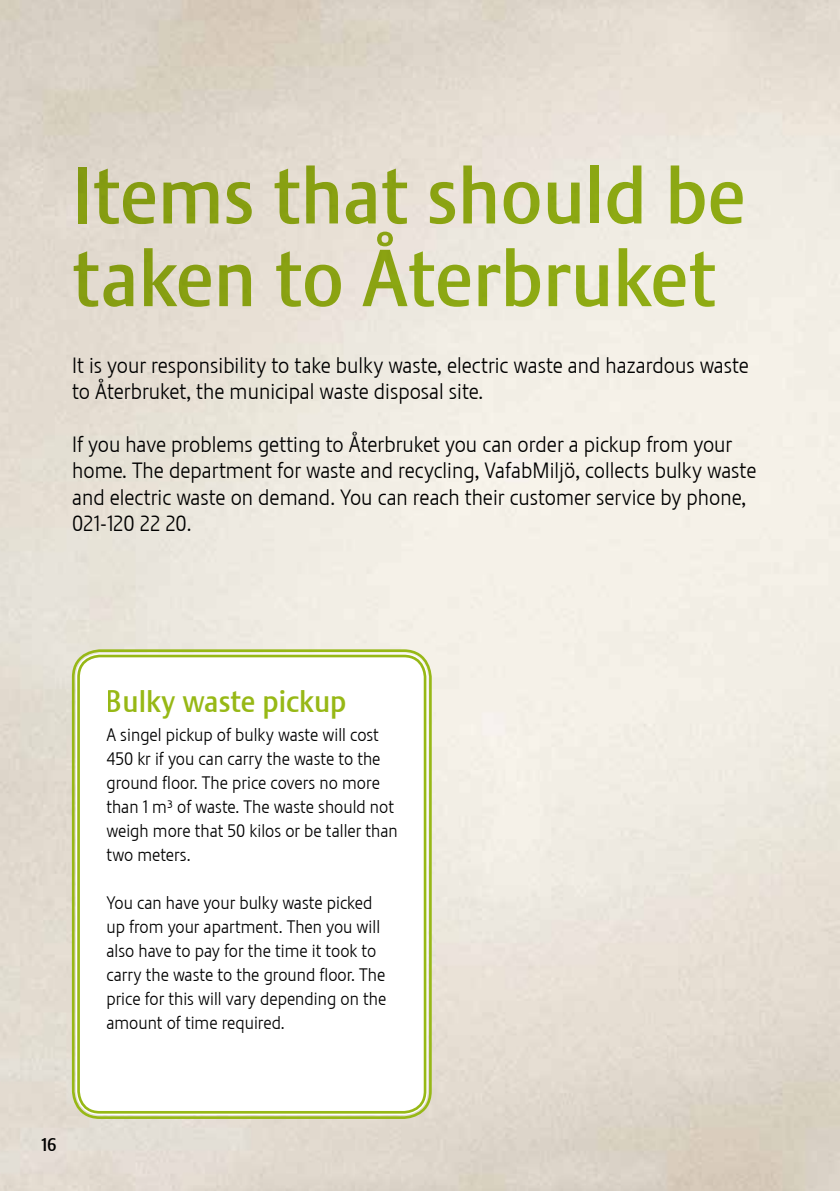
<style>
.page{position:relative;width:840px;height:1191px;background:#fff}
.page>*{position:absolute;margin:0;border:0;box-sizing:border-box;transform-origin:0 0}
.t1{font:79.8px/82.6px "Stalemate LF";color:#97b816}
.t2{font:30.4px "Stalemate LF";color:#97b816}
.t3{font:22px/26.4px "Stalemate LF Light";color:#000}
.t4{font:18px/24px "Stalemate LF Light";color:#000}
.t5{font:18px "Stalemate LF";color:#000}
</style>
<div class="page">
<img style="left:0;top:0;width:839px;height:1191px">
<div style="left:76px;top:653px;width:351px;height:462px;background:#fff;border-radius:24px"></div>
<div style="left:72px;top:649px;width:359px;height:470px;border:3px solid #97b816;border-radius:27px"></div>
<div style="left:77px;top:654px;width:349px;height:459px;border:3px solid #97b816;border-radius:21px"></div>
<h1 class="t1" style="left:72px;top:153px;width:674px">Items that should be taken to Återbruket</h1>
<p class="t3" style="left:72px;top:351px;width:678px">It is your responsibility to take bulky waste, electric waste and hazardous waste to Återbruket, the municipal waste disposal site.</p>
<p class="t3" style="left:72px;top:431px;width:685px">If you have problems getting to Återbruket you can order a pickup from your home. The department for waste and recycling, VafabMiljö, collects bulky waste and electric waste on demand. You can reach their customer service by phone, 021-120 22 20.</p>
<p class="t5" style="left:42px;top:1134px;width:17px">16</p>
<h2 class="t2" style="left:106px;top:683px;width:242px">Bulky waste pickup</h2>
<p class="t4" style="left:106px;top:723px;width:293px">A singel pickup of bulky waste will cost 450 kr if you can carry the waste to the ground floor. The price covers no more than 1 m³ of waste. The waste should not weigh more that 50 kilos or be taller than two meters.</p>
<p class="t4" style="left:106px;top:891px;width:281px">You can have your bulky waste picked up from your apartment. Then you will also have to pay for the time it took to carry the waste to the ground floor. The price for this will vary depending on the amount of time required.</p>
</div>
